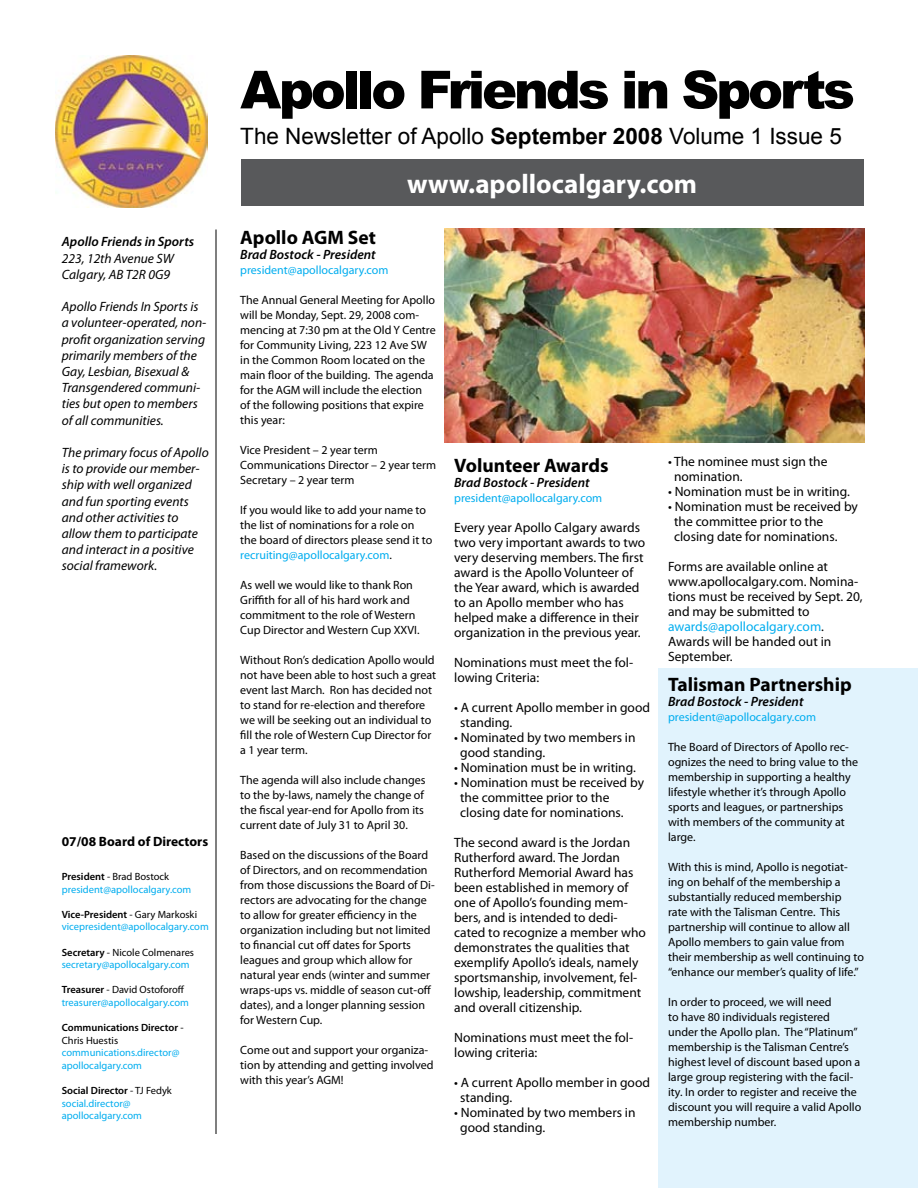
<style>
.page{position:relative;width:918px;height:1188px;background:#fff}
.page>*{position:absolute;margin:0;border:0;box-sizing:border-box;transform-origin:0 0}
.t1{font:900 52.5px "Arial";letter-spacing:-.06em;color:#000}
.t2{font:700 27px "Myriad Pro";color:#fff}
.t3{font:22.5px "Arial";color:#000}
.t4{font:700 19.5px "Myriad Pro";color:#000}
.t5{font:13.5px/15px "Myriad Pro";color:#000}
.t6{font:italic 13.5px/16.2px "Myriad Pro";color:#000}
.t7{font:italic 600 13.5px "Myriad Pro";color:#000}
.t8{font:700 13.5px "Myriad Pro";color:#000}
.t9{font:12px/15px "Myriad Pro";color:#000}
.t10{font:12px "Myriad Pro";color:#00adef}
.t11{font:10.5px/12.6px "Myriad Pro";color:#00adef}
.t12{font:600 10.5px/12.6px "Myriad Pro";color:#000}
.s1{font-weight:600;color:#000}
.s2{color:#000}
.s3{font-weight:400}
.s4{font-weight:700}
.s5{color:#00adef}
</style>
<div class="page">
<div style="left:658px;top:668px;width:260px;height:520px;background:#e1f3fd"></div>
<img style="left:56px;top:56px;width:152px;height:152px">
<hr style="left:216px;top:230px;width:1px;height:904px;background:#000">
<div style="left:241px;top:160px;width:622px;height:46px;background:#58595b"></div>
<img style="left:445px;top:228px;width:419px;height:215px">
<p class="t7" style="left:62px;top:233px;width:134px">Apollo Friends in Sports</p>
<p class="t6" style="left:62px;top:250px;width:114px">223, 12th Avenue SW<br>Calgary, AB T2R 0G9</p>
<p class="t6" style="left:62px;top:298px;width:146px">Apollo Friends In Sports is a volunteer-operated, non&shy;profit organization serving primarily members of the<br>Gay, Lesbian, Bisexual &amp;<br>Transgendered communi&shy;ties but open to members of all communities.</p>
<p class="t6" style="left:62px;top:444px;width:148px">The primary focus of Apollo is to provide our member&shy;ship with well organized and fun sporting events and other activities to allow them to participate and interact in a positive social framework.</p>
<p class="t8" style="left:62px;top:832px;width:148px">07/08 Board of Directors</p>
<p class="t11" style="left:62px;top:870px;width:131px"><span class="s1">President</span> <span class="s2">- Brad Bostock </span>president@apollocalgary.com</p>
<p class="t11" style="left:62px;top:908px;width:149px"><span class="s1">Vice-President</span> <span class="s2">- Gary Markoski </span>vicepresident@apollocalgary.com</p>
<p class="t11" style="left:62px;top:946px;width:134px"><span class="s1">Secretary</span> <span class="s2">- Nicole Colmenares </span>secretary@apollocalgary.com</p>
<p class="t11" style="left:62px;top:983px;width:129px"><span class="s1">Treasurer</span> <span class="s2">- David Ostoforoff </span>treasurer@apollocalgary.com</p>
<p class="t12" style="left:62px;top:1021px;width:123px">Communications Director <span class="s3">-<br>Chris Huestis</span></p>
<p class="t11" style="left:62px;top:1046px;width:119px">communications.director@ apollocalgary.com</p>
<p class="t11" style="left:62px;top:1084px;width:112px"><span class="s1">Social Director</span> <span class="s2">- TJ Fedyk </span>social.director@ apollocalgary.com</p>
<h1 class="t1" style="left:240px;top:52px;width:616px">Apollo Friends in Sports</h1>
<h3 class="t3" style="left:240px;top:122px;width:603px">The Newsletter of Apollo <span class="s4">September 2008</span> Volume 1 Issue 5</h3>
<h2 class="t2" style="left:407px;top:166px;width:292px">www.apollocalgary.com</h2>
<h3 class="t4" style="left:240px;top:225px;width:137px">Apollo AGM Set</h3>
<p class="t7" style="left:240px;top:246px;width:137px">Brad Bostock - President</p>
<p class="t10" style="left:240px;top:263px;width:150px">president@apollocalgary.com</p>
<p class="t9" style="left:240px;top:292px;width:197px">The Annual General Meeting for Apollo will be Monday, Sept. 29, 2008 com&shy;mencing at 7:30 pm at the Old Y Centre for Community Living, 223 12 Ave SW in the Common Room located on the main floor of the building. The agenda for the AGM will include the election<br>of the following positions that expire this year:</p>
<p class="t9" style="left:240px;top:442px;width:197px">Vice President – 2 year term<br>Communications Director – 2 year term<br>Secretary – 2 year term</p>
<p class="t9" style="left:240px;top:502px;width:194px">If you would like to add your name to the list of nominations for a role on the board of directors please send it to <span class="s5">recruiting@apollocalgary.com</span>.</p>
<p class="t9" style="left:240px;top:577px;width:181px">As well we would like to thank Ron Griffith for all of his hard work and commitment to the role of Western Cup Director and Western Cup XXVI.</p>
<p class="t9" style="left:240px;top:652px;width:197px">Without Ron’s dedication Apollo would not have been able to host such a great event last March. Ron has decided not to stand for re-election and therefore we will be seeking out an individual to fill the role of Western Cup Director for a 1 year term.</p>
<p class="t9" style="left:240px;top:772px;width:187px">The agenda will also include changes to the by-laws, namely the change of the fiscal year-end for Apollo from its current date of July 31 to April 30.</p>
<p class="t9" style="left:240px;top:847px;width:196px">Based on the discussions of the Board of Directors, and on recommendation from those discussions the Board of Di&shy;rectors are advocating for the change to allow for greater efficiency in the organization including but not limited to financial cut off dates for Sports leagues and group which allow for natural year ends (winter and summer wraps-ups vs. middle of season cut-off dates), and a longer planning session for Western Cup.</p>
<p class="t9" style="left:240px;top:1042px;width:195px">Come out and support your organiza&shy;tion by attending and getting involved with this year’s AGM!</p>
<h3 class="t4" style="left:454px;top:453px;width:156px">Volunteer Awards</h3>
<p class="t7" style="left:454px;top:474px;width:137px">Brad Bostock - President</p>
<p class="t10" style="left:454px;top:491px;width:150px">president@apollocalgary.com</p>
<p class="t5" style="left:454px;top:520px;width:193px">Every year Apollo Calgary awards two very important awards to two very deserving members. The first award is the Apollo Volunteer of the Year award, which is awarded to an Apollo member who has helped make a difference in their organization in the previous year.</p>
<p class="t5" style="left:454px;top:655px;width:180px">Nominations must meet the fol&shy;lowing Criteria:</p>
<p class="t5" style="left:460px;top:700px;width:191px;text-indent:-6px">• A current Apollo member in good standing.</p>
<p class="t5" style="left:460px;top:730px;width:177px;text-indent:-6px">• Nominated by two members in good standing.</p>
<p class="t5" style="left:454px;top:760px;width:183px">• Nomination must be in writing.</p>
<p class="t5" style="left:460px;top:775px;width:185px;text-indent:-6px">• Nomination must be received by the committee prior to the closing date for nominations.</p>
<p class="t5" style="left:454px;top:835px;width:193px">The second award is the Jordan<br>Rutherford award. The Jordan<br>Rutherford Memorial Award has been established in memory of one of Apollo’s founding mem&shy;bers, and is intended to dedi&shy;cated to recognize a member who demonstrates the qualities that exemplify Apollo’s ideals, namely sportsmanship, involvement, fel&shy;lowship, leadership, commitment and overall citizenship.</p>
<p class="t5" style="left:454px;top:1030px;width:180px">Nominations must meet the fol&shy;lowing criteria:</p>
<p class="t5" style="left:460px;top:1075px;width:191px;text-indent:-6px">• A current Apollo member in good standing.</p>
<p class="t5" style="left:460px;top:1105px;width:177px;text-indent:-6px">• Nominated by two members in good standing.</p>
<p class="t5" style="left:674px;top:454px;width:155px;text-indent:-6px">• The nominee must sign the nomination.</p>
<p class="t5" style="left:668px;top:484px;width:183px">• Nomination must be in writing.</p>
<p class="t5" style="left:674px;top:499px;width:185px;text-indent:-6px">• Nomination must be received by the committee prior to the closing date for nominations.</p>
<p class="t5" style="left:668px;top:559px;width:196px">Forms are available online at www.apollocalgary.com. Nomina&shy;tions must be received by Sept. 20, and may be submitted to <span class="s5">awards@apollocalgary.com</span>.<br>Awards will be handed out in<br>September.</p>
<h3 class="t4" style="left:668px;top:672px;width:185px">Talisman Partnership</h3>
<p class="t7" style="left:668px;top:693px;width:137px">Brad Bostock - President</p>
<p class="t10" style="left:668px;top:710px;width:150px">president@apollocalgary.com</p>
<p class="t9" style="left:668px;top:740px;width:191px">The Board of Directors of Apollo rec&shy;ognizes the need to bring value to the membership in supporting a healthy lifestyle whether it’s through Apollo sports and leagues, or partnerships with members of the community at large.</p>
<p class="t9" style="left:668px;top:860px;width:197px">With this is mind, Apollo is negotiat&shy;ing on behalf of the membership a substantially reduced membership rate with the Talisman Centre. This partnership will continue to allow all Apollo members to gain value from their membership as well continuing to “enhance our member’s quality of life.”</p>
<p class="t9" style="left:668px;top:995px;width:195px">In order to proceed, we will need<br>to have 80 individuals registered under the Apollo plan. The “Platinum” membership is the Talisman Centre’s highest level of discount based upon a large group registering with the facil&shy;ity. In order to register and receive the discount you will require a valid Apollo membership number.</p>
</div>
